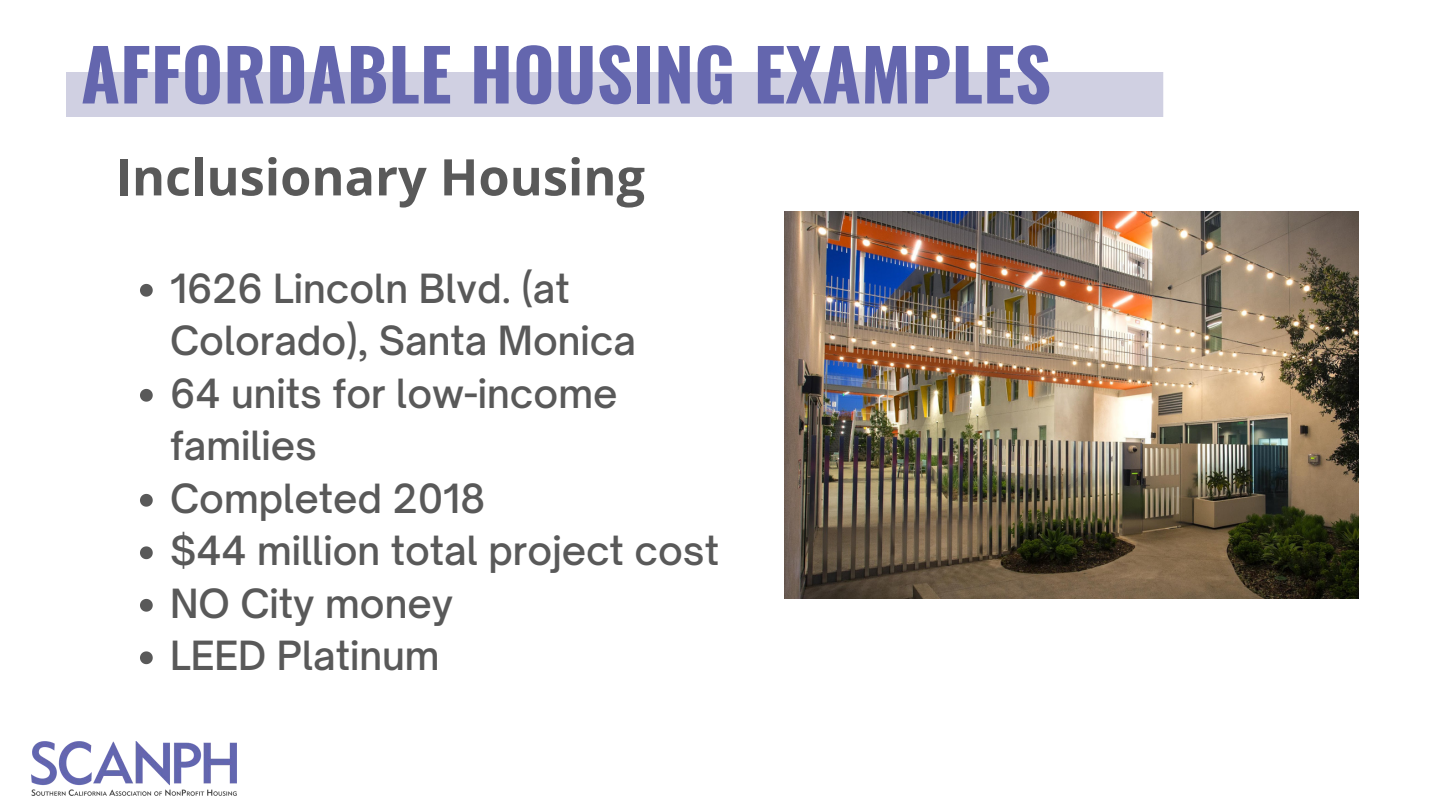
<style>
.page{position:relative;width:1440px;height:810px;background:#fff}
.page>*{position:absolute;margin:0;border:0;box-sizing:border-box;transform-origin:0 0}
.t1{font:700 71px "Oswald";color:#6466ae}
.t2{font:700 50.5px "Open Sans";color:#595959}
.t3{font:500 38.5px/52.5px "Open Sauce One";color:#595959}
</style>
<div class="page">
<svg style="left:140px;top:284px;width:13px;height:13px"></svg>
<svg style="left:140px;top:389px;width:13px;height:13px"></svg>
<svg style="left:140px;top:494px;width:13px;height:13px"></svg>
<svg style="left:140px;top:546px;width:13px;height:13px"></svg>
<svg style="left:140px;top:599px;width:13px;height:13px"></svg>
<svg style="left:140px;top:651px;width:13px;height:13px"></svg>
<div style="left:66px;top:72px;width:1097px;height:45px;background:#d0d0e2"></div>
<img style="left:32px;top:741px;width:204px;height:54px">
<img style="left:784px;top:211px;width:575px;height:388px">
<h1 class="t1" style="left:81px;top:19px;width:972px">AFFORDABLE HOUSING EXAMPLES</h1>
<h2 class="t2" style="left:115px;top:141px;width:531px">Inclusionary Housing</h2>
<p class="t3" style="left:170px;top:262px;width:550px">1626 Lincoln Blvd. (at<br>Colorado), Santa Monica<br>64 units for low-income families<br>Completed 2018<br>$44 million total project cost<br>NO City money<br>LEED Platinum</p>
</div>
